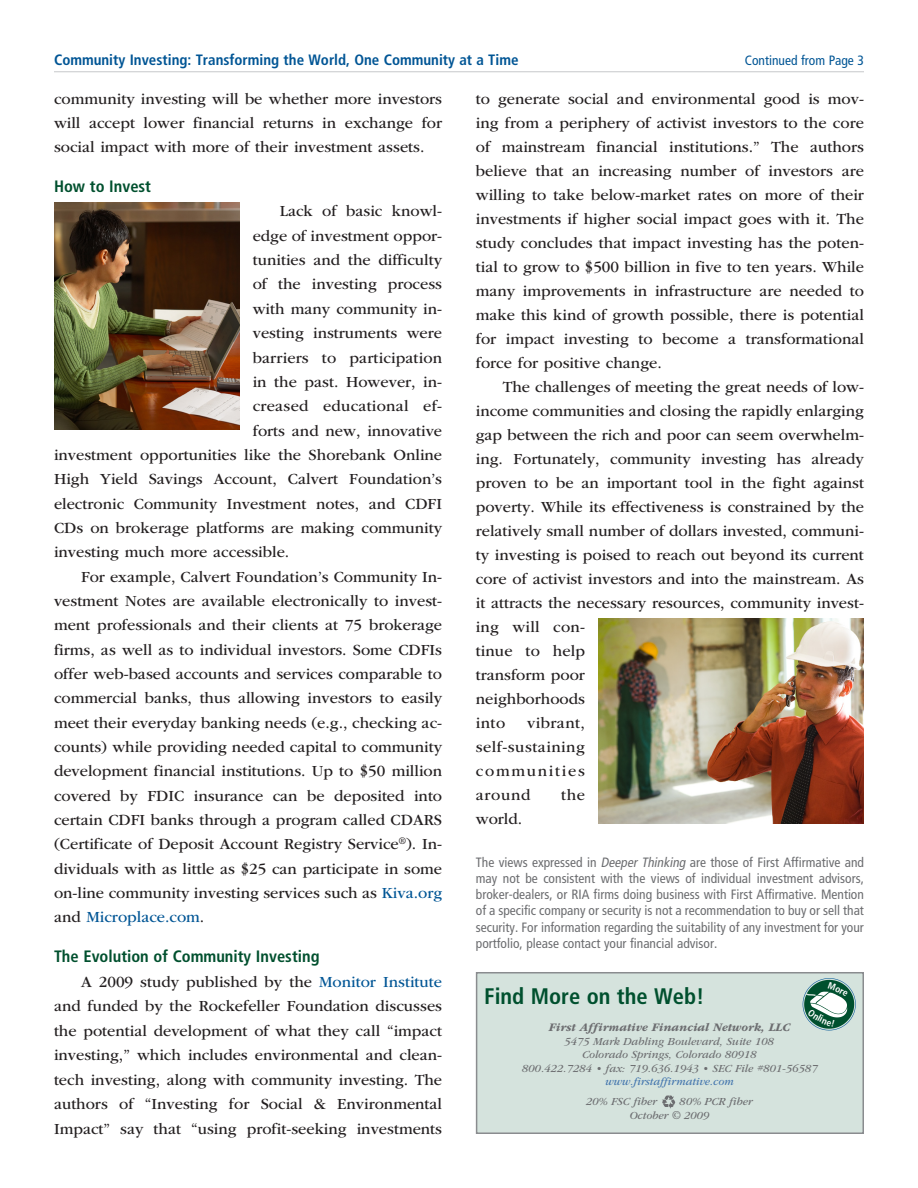
<style>
.page{position:relative;width:918px;height:1188px;background:#fff}
.page>*{position:absolute;margin:0;border:0;box-sizing:border-box;transform-origin:0 0}
.TitlesColumn{font:700 condensed 22.5px "Frutiger LT Std";color:#00502e}
.subhead{font:700 condensed 16.5px "Frutiger LT Std";color:#00502e}
.bodyText{font:16.2px/24px "ITC Garamond Std";color:#231f20;text-align:justify}
.t1{font:700 condensed 15px "Frutiger LT Std";color:#005595}
.footnoteBody{font:condensed 13.5px/16.2px "Frutiger LT Std";color:#6c6d70;text-align:justify}
.t2{font:condensed 13.5px "Frutiger LT Std";color:#005595}
.Colophon{font:italic 700 12px "ITC Garamond Std";color:#6c6d70}
.Colophon-2{font:italic 11.25px/13.5px "ITC Garamond Std";color:#6c6d70;text-align:center}
.s1{color:#005595}
.s2{font-style:italic}
.s3{color:#4476ae}
</style>
<div class="page">
<hr style="left:54px;top:71px;width:810px;height:1px;background:#c7c8ca">
<img style="left:598px;top:619px;width:266px;height:205px">
<img style="left:54px;top:202px;width:185px;height:228px">
<div style="left:475px;top:972px;width:389px;height:162px;background:#d5e3dd"></div>
<svg style="left:662px;top:1095px;width:13px;height:14px"></svg>
<svg style="left:803px;top:978px;width:53px;height:52px"></svg>
<p class="t1" style="left:54px;top:51px;width:466px">Community Investing: Transforming the World, One Community at a Time</p>
<p class="t2" style="left:745px;top:53px;width:121px">Continued from Page 3</p>
<p class="bodyText" style="left:54px;top:86px;width:390px">community investing will be whether more investors will accept lower financial returns in exchange for social impact with more of their investment assets.</p>
<p class="subhead" style="left:54px;top:177px;width:99px">How to Invest</p>
<p class="bodyText" style="left:280px;top:199px;width:164px">Lack of basic knowl-</p>
<p class="bodyText" style="left:253px;top:224px;width:191px">edge of investment oppor-</p>
<p class="bodyText" style="left:253px;top:248px;width:191px">tunities and the difficulty</p>
<p class="bodyText" style="left:253px;top:273px;width:191px">of the investing process</p>
<p class="bodyText" style="left:253px;top:297px;width:191px">with many community in-</p>
<p class="bodyText" style="left:253px;top:321px;width:191px">vesting instruments were</p>
<p class="bodyText" style="left:253px;top:346px;width:191px">barriers to participation</p>
<p class="bodyText" style="left:253px;top:370px;width:191px">in the past. However, in-</p>
<p class="bodyText" style="left:253px;top:394px;width:191px">creased educational ef-</p>
<p class="bodyText" style="left:253px;top:419px;width:191px">forts and new, innovative</p>
<p class="bodyText" style="left:54px;top:443px;width:390px">investment opportunities like the Shorebank Online</p>
<p class="bodyText" style="left:54px;top:467px;width:390px">High Yield Savings Account, Calvert Foundation’s</p>
<p class="bodyText" style="left:54px;top:492px;width:390px">electronic Community Investment notes, and CDFI</p>
<p class="bodyText" style="left:54px;top:516px;width:390px">CDs on brokerage platforms are making community</p>
<p class="bodyText" style="left:54px;top:540px;width:237px">investing much more accessible.</p>
<p class="bodyText" style="left:54px;top:565px;width:390px;text-indent:27px">For example, Calvert Foundation’s Community In&shy;vestment Notes are available electronically to invest&shy;ment professionals and their clients at 75 brokerage firms, as well as to individual investors. Some CDFIs offer web-based accounts and services comparable to commercial banks, thus allowing investors to easily meet their everyday banking needs (e.g., checking ac&shy;counts) while providing needed capital to community development financial institutions. Up to $50 million covered by FDIC insurance can be deposited into certain CDFI banks through a program called CDARS (Certificate of Deposit Account Registry Service<sup>®</sup>). In&shy;dividuals with as little as $25 can participate in some on-line community investing services such as <span class="s1">Kiva.org </span>and <span class="s1">Microplace.com</span>.</p>
<p class="subhead" style="left:54px;top:947px;width:267px">The Evolution of Community Investing</p>
<p class="bodyText" style="left:54px;top:970px;width:390px;line-height:24.5px;text-indent:27px">A 2009 study published by the <span class="s1">Monitor Institute </span>and funded by the Rockefeller Foundation discusses the potential development of what they call “impact investing,” which includes environmental and clean&shy;tech investing, along with community investing. The authors of “Investing for Social &amp; Environmental Impact” say that “using profit-seeking investments</p>
<p class="bodyText" style="left:476px;top:87px;width:390px">to generate social and environmental good is mov&shy;ing from a periphery of activist investors to the core of mainstream financial institutions.” The authors believe that an increasing number of investors are willing to take below-market rates on more of their investments if higher social impact goes with it. The study concludes that impact investing has the poten&shy;tial to grow to $500 billion in five to ten years. While many improvements in infrastructure are needed to make this kind of growth possible, there is potential for impact investing to become a transformational force for positive change.</p>
<p class="bodyText" style="left:476px;top:375px;width:390px;text-align:left;text-indent:27px">The challenges of meeting the great needs of low&shy;income communities and closing the rapidly enlarging gap between the rich and poor can seem overwhelm&shy;ing. Fortunately, community investing has already proven to be an important tool in the fight against poverty. While its effectiveness is constrained by the relatively small number of dollars invested, communi&shy;ty investing is poised to reach out beyond its current core of activist investors and into the mainstream. As it attracts the necessary resources, community invest&shy;ing will con-<br>tinue to help<br>transform poor<br>neighborhoods<br>into</p>
<p class="bodyText" style="left:476px;top:711px;width:111px;text-indent:51px">vibrant, self-sustaining communities around</p>
<p class="bodyText" style="left:561px;top:783px;width:25px">the</p>
<p class="bodyText" style="left:476px;top:807px;width:48px">world.</p>
<p class="footnoteBody" style="left:476px;top:854px;width:390px">The views expressed in <span class="s2">Deeper Thinking</span> are those of First Affirmative and may not be consistent with the views of individual investment advisors, broker-dealers, or RIA firms doing business with First Affirmative. Mention of a specific company or security is not a recommendation to buy or sell that security. For information regarding the suitability of any investment for your portfolio, please contact your financial advisor.</p>
<p class="TitlesColumn" style="left:484px;top:983px;width:222px">Find More on the Web!</p>
<p class="Colophon" style="left:549px;top:1021px;width:243px">First Affirmative Financial Network, LLC</p>
<p class="Colophon-2" style="left:522px;top:1035px;width:297px">5475 Mark Dabling Boulevard, Suite 108<br>Colorado Springs, Colorado 80918<br>800.422.7284 • fax: 719.636.1943 • SEC File #801-56587 <span class="s3">www.firstaffirmative.com</span></p>
<p class="Colophon-2" style="left:586px;top:1095px;width:73px">20% FSC fiber</p>
<p class="Colophon-2" style="left:629px;top:1095px;width:125px;text-align:left;text-indent:50px">80% PCR fiber<br>October © 2009</p>
</div>
